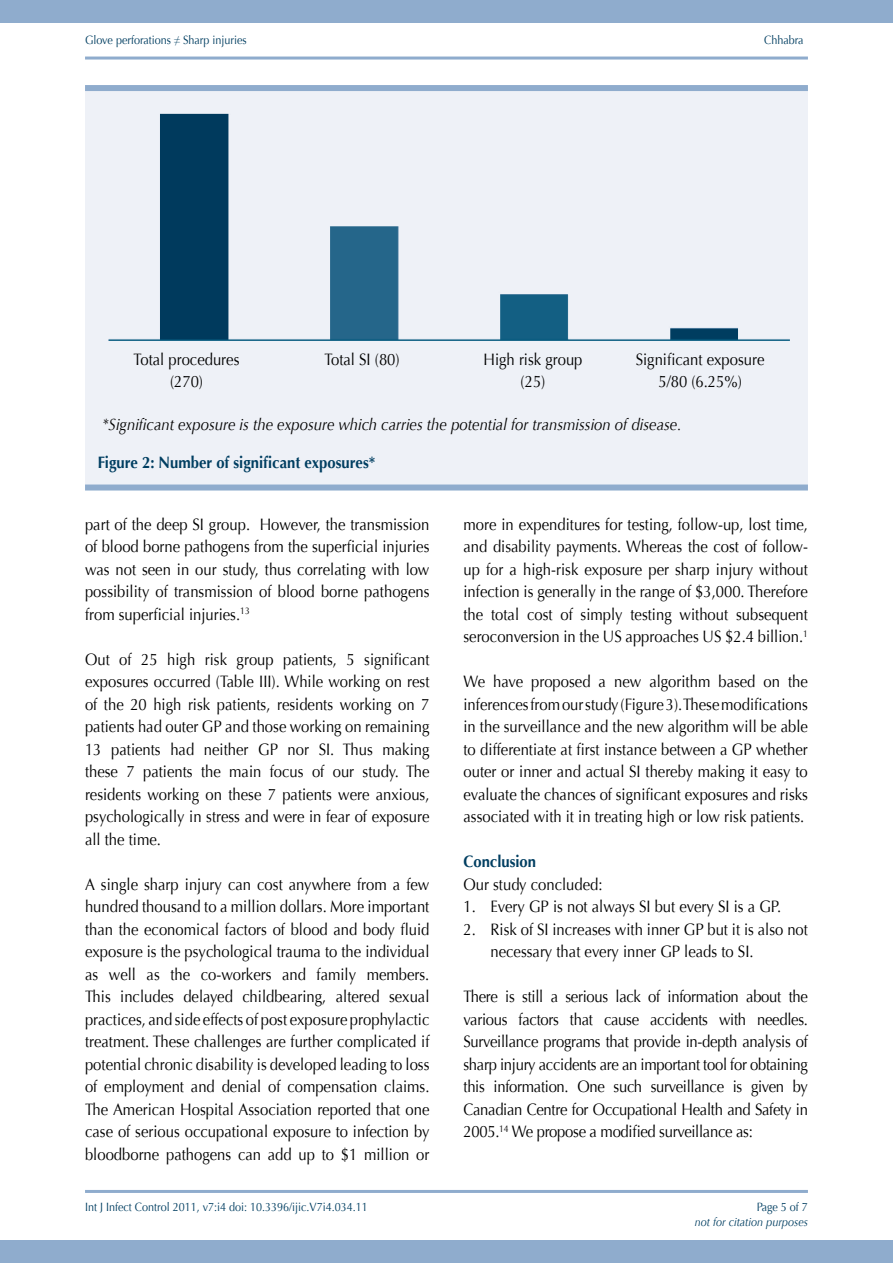
<style>
.page{position:relative;width:893px;height:1263px;background:#fff}
.page>*{position:absolute;margin:0;border:0;box-sizing:border-box;transform-origin:0 0}
.t1{font:16.5px/22.5px "Optima";color:#000;text-align:justify;scale:.9 1}
.t2{font:italic 16.5px "Optima";color:#000;scale:.9 1}
.t3{font:700 16.5px "Optima";color:#003e61;scale:.9 1}
.t4{font:12px "Optima";color:#003e61;scale:.9 1}
.t5{font:italic 12px "Optima";color:#003e61;scale:.9 1}
</style>
<div class="page">
<div style="left:0;top:0;width:893px;height:23px;background:#8faccd"></div>
<div style="left:0;top:1240px;width:893px;height:23px;background:#8faccd"></div>
<hr style="left:85px;top:1190px;width:723px;height:3px;background:#8faccd">
<hr style="left:85px;top:57px;width:723px;height:3px;background:#8faccd">
<div style="left:85px;top:88px;width:723px;height:397px;background:#eef1f7"></div>
<div style="left:85px;top:85px;width:723px;height:6px;background:#8faccd"></div>
<div style="left:85px;top:484px;width:723px;height:6px;background:#8faccd"></div>
<img style="left:108px;top:113px;width:682px;height:228px">
<p class="t4" style="left:85px;top:33px;width:181px">Glove perforations ≠ Sharp injuries</p>
<p class="t4" style="left:764px;top:33px;width:45px">Chhabra</p>
<p class="t1" style="left:134px;top:348px;width:119px;text-align:center">Total procedures (270)</p>
<p class="t1" style="left:324px;top:348px;width:85px">Total SI (80)</p>
<p class="t1" style="left:483px;top:348px;width:112px;text-align:center">High risk group (25)</p>
<p class="t1" style="left:636px;top:348px;width:145px;text-align:center">Significant exposure<br>5/80 (6.25%)</p>
<p class="t2" style="left:102px;top:415px;width:645px">*Significant exposure is the exposure which carries the potential for transmission of disease.</p>
<p class="t3" style="left:98px;top:453px;width:310px">Figure 2: Number of significant exposures*</p>
<p class="t1" style="left:85px;top:513px;width:384px">part of the deep SI group. However, the transmission of blood borne pathogens from the superficial injuries was not seen in our study, thus correlating with low possibility of transmission of blood borne pathogens from superficial injuries.<sup>13</sup></p>
<p class="t1" style="left:85px;top:648px;width:384px">Out of 25 high risk group patients, 5 significant exposures occurred (Table III). While working on rest of the 20 high risk patients, residents working on 7 patients had outer GP and those working on remaining 13 patients had neither GP nor SI. Thus making these 7 patients the main focus of our study. The residents working on these 7 patients were anxious, psychologically in stress and were in fear of exposure all the time.</p>
<p class="t1" style="left:85px;top:873px;width:384px">A single sharp injury can cost anywhere from a few hundred thousand to a million dollars. More important than the economical factors of blood and body fluid exposure is the psychological trauma to the individual as well as the co-workers and family members.<br>This includes delayed childbearing, altered sexual practices, and side effects of post exposure prophylactic treatment. These challenges are further complicated if potential chronic disability is developed leading to loss of employment and denial of compensation claims.<br>The American Hospital Association reported that one case of serious occupational exposure to infection by bloodborne pathogens can add up to $1 million or</p>
<p class="t1" style="left:463px;top:513px;width:384px">more in expenditures for testing, follow-up, lost time, and disability payments. Whereas the cost of follow&shy;up for a high-risk exposure per sharp injury without infection is generally in the range of $3,000. Therefore the total cost of simply testing without subsequent seroconversion in the US approaches US $2.4 billion.<sup>1</sup></p>
<p class="t1" style="left:463px;top:671px;width:384px">We have proposed a new algorithm based on the inferences from our study (Figure 3). These modifications in the surveillance and the new algorithm will be able to differentiate at first instance between a GP whether outer or inner and actual SI thereby making it easy to evaluate the chances of significant exposures and risks associated with it in treating high or low risk patients.</p>
<p class="t3" style="left:463px;top:852px;width:82px">Conclusion</p>
<p class="t1" style="left:463px;top:873px;width:156px">Our study concluded:</p>
<p class="t1" style="left:463px;top:896px;width:355px">1. Every GP is not always SI but every SI is a GP.</p>
<p class="t1" style="left:490px;top:918px;width:354px;text-indent:-27px">2. Risk of SI increases with inner GP but it is also not necessary that every inner GP leads to SI.</p>
<p class="t1" style="left:463px;top:986px;width:384px">There is still a serious lack of information about the various factors that cause accidents with needles.<br>Surveillance programs that provide in-depth analysis of sharp injury accidents are an important tool for obtaining this information. One such surveillance is given by Canadian Centre for Occupational Health and Safety in 2005.<sup>14</sup> We propose a modified surveillance as:</p>
<p class="t4" style="left:85px;top:1200px;width:316px">Int J Infect Control 2011, v7:i4 doi: 10.3396/ijic.V7i4.034.11</p>
<p class="t4" style="left:757px;top:1200px;width:58px">Page 5 of 7</p>
<p class="t5" style="left:695px;top:1215px;width:127px">not for citation purposes</p>
</div>
